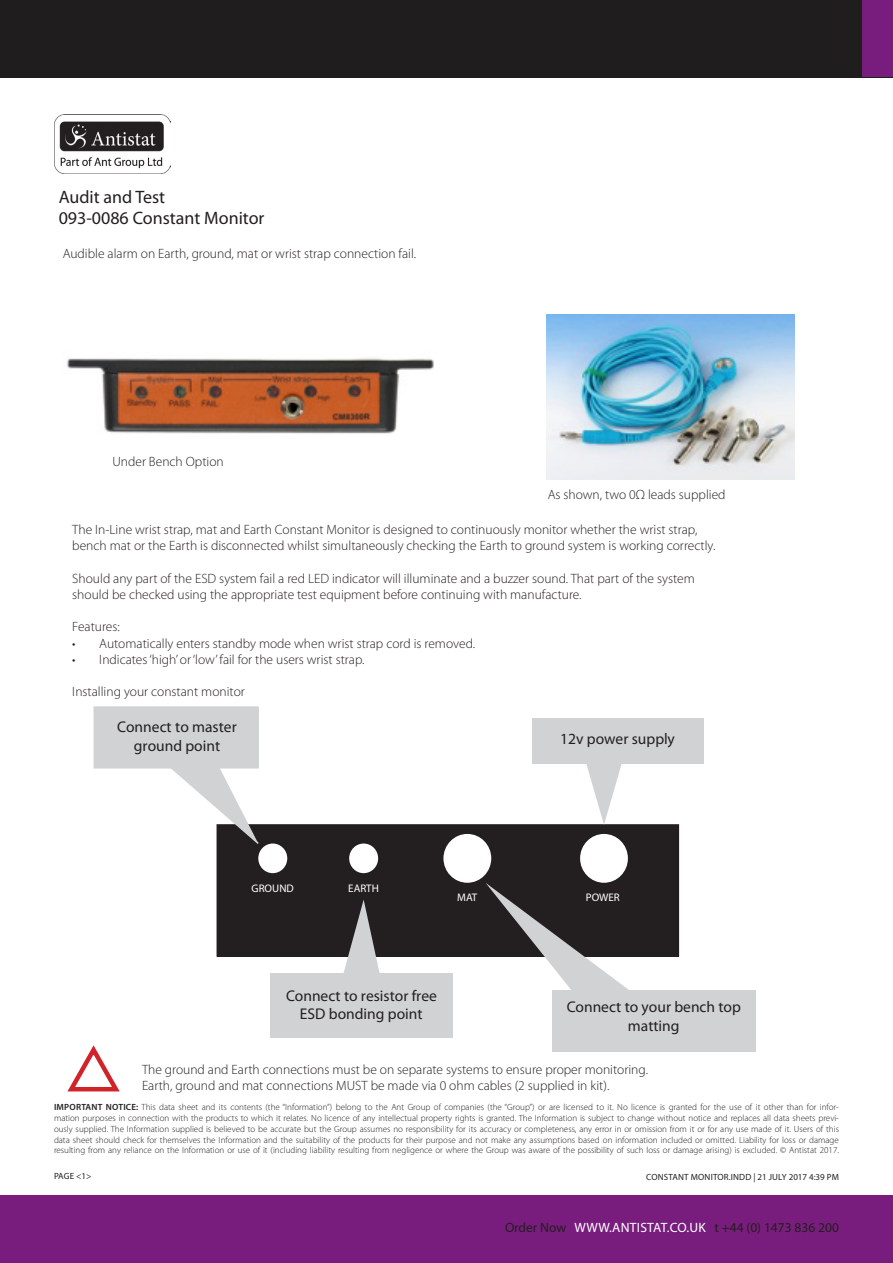
<style>
.page{position:relative;width:893px;height:1263px;background:#fff}
.page>*{position:absolute;margin:0;border:0;box-sizing:border-box;transform-origin:0 0}
.Heading_1{font:18px/21.6px "Myriad Pro";color:#231f20}
.t1{font:15.6px/18.6px "Myriad Pro";color:#231f20;text-align:center}
.General_Text{font:300 13.5px/16.2px "Myriad Pro";color:#231f20}
.Footer_Left{font:13.5px "Myriad Pro";color:#231f20}
.t2{font:10.95px "Myriad Pro";color:#fff}
.t3{font:300 9px/10.8px "Myriad Pro";color:#231f20;text-align:justify}
.t4{font:9px "Myriad Pro";color:#231f20}
.s1{font-weight:600}
.s2{color:#fff}
</style>
<div class="page">
<div style="left:0;top:0;width:893px;height:77px;background:#201d1e"></div>
<div style="left:0;top:1195px;width:893px;height:68px;background:#781d7d"></div>
<div style="left:863px;top:1px;width:30px;height:76px;background:#781d7d"></div>
<img style="left:54px;top:115px;width:117px;height:58px">
<img style="left:66px;top:358px;width:368px;height:76px">
<img style="left:547px;top:314px;width:247px;height:165px">
<div style="left:552px;top:989px;width:203px;height:62px;background:#d1d2d4"></div>
<div style="left:270px;top:973px;width:182px;height:65px;background:#d1d2d4"></div>
<div style="left:94px;top:706px;width:165px;height:62px;background:#d1d2d4;border:2px solid #d1d2d4"></div>
<div style="left:217px;top:825px;width:461px;height:131px;background:#231f20"></div>
<div style="left:217px;top:824px;width:462px;height:133px;border:2px solid #231f20"></div>
<div style="left:443px;top:834px;width:48px;height:49px;background:#fff;border-radius:50%"></div>
<div style="left:580px;top:834px;width:48px;height:49px;background:#fff;border-radius:50%"></div>
<div style="left:349px;top:843px;width:29px;height:30px;background:#fff;border-radius:50%"></div>
<div style="left:258px;top:843px;width:29px;height:30px;background:#fff;border-radius:50%"></div>
<svg style="left:485px;top:883px;width:175px;height:107px"></svg>
<svg style="left:168px;top:761px;width:92px;height:84px"></svg>
<svg style="left:341px;top:900px;width:41px;height:73px"></svg>
<div style="left:532px;top:719px;width:171px;height:45px;background:#d1d2d4"></div>
<svg style="left:586px;top:764px;width:36px;height:61px"></svg>
<svg style="left:67px;top:1045px;width:53px;height:47px"></svg>
<p class="Heading_1" style="left:59px;top:186px;width:207px">Audit and Test<br>093-0086 Constant Monitor</p>
<p class="General_Text" style="left:63px;top:245px;width:355px">Audible alarm on Earth, ground, mat or wrist strap connection fail.</p>
<p class="General_Text" style="left:112px;top:453px;width:113px">Under Bench Option</p>
<p class="General_Text" style="left:548px;top:486px;width:179px">As shown, two 0Ω leads supplied</p>
<p class="General_Text" style="left:72px;top:521px;width:645px">The In-Line wrist strap, mat and Earth Constant Monitor is designed to continuously monitor whether the wrist strap, bench mat or the Earth is disconnected whilst simultaneously checking the Earth to ground system is working correctly.</p>
<p class="General_Text" style="left:72px;top:570px;width:624px">Should any part of the ESD system fail a red LED indicator will illuminate and a buzzer sound. That part of the system should be checked using the appropriate test equipment before continuing with manufacture.</p>
<p class="General_Text" style="left:72px;top:619px;width:49px">Features:</p>
<p class="General_Text" style="left:72px;top:635px;width:404px">• Automatically enters standby mode when wrist strap cord is removed.</p>
<p class="General_Text" style="left:72px;top:651px;width:294px">• Indicates ‘high’ or ‘low’ fail for the users wrist strap.</p>
<p class="General_Text" style="left:72px;top:683px;width:174px">Installing your constant monitor</p>
<h2 class="t1" style="left:117px;top:717px;width:121px">Connect to master ground point</h2>
<h2 class="t1" style="left:560px;top:729px;width:116px">12v power supply</h2>
<p class="t2" style="left:252px;top:882px;width:44px">GrOUNd</p>
<p class="t2" style="left:348px;top:882px;width:32px">EArTH</p>
<p class="t2" style="left:457px;top:891px;width:22px">mAT</p>
<p class="t2" style="left:586px;top:891px;width:36px">POWEr</p>
<h2 class="t1" style="left:286px;top:986px;width:152px">Connect to resistor free<br>ESd bonding point</h2>
<h2 class="t1" style="left:567px;top:997px;width:176px">Connect to your bench top matting</h2>
<p class="General_Text" style="left:142px;top:1061px;width:507px">The ground and Earth connections must be on separate systems to ensure proper monitoring.</p>
<p class="General_Text" style="left:142px;top:1077px;width:469px">Earth, ground and mat connections MUST be made via 0 ohm cables (2 supplied in kit).</p>
<p class="t3" style="left:54px;top:1102px;width:786px"><span class="s1">IMPORTANT NOTICE:</span> This data sheet and its contents (the “Information”) belong to the Ant Group of companies (the “Group”) or are licensed to it. No licence is granted for the use of it other than for infor&shy;mation purposes in connection with the products to which it relates. No licence of any intellectual property rights is granted. The Information is subject to change without notice and replaces all data sheets previ&shy;ously supplied. The Information supplied is believed to be accurate but the Group assumes no responsibility for its accuracy or completeness, any error in or omission from it or for any use made of it. Users of this data sheet should check for themselves the Information and the suitability of the products for their purpose and not make any assumptions based on information included or omitted. Liability for loss or damage resulting from any reliance on the Information or use of it (including liability resulting from negligence or where the Group was aware of the possibility of such loss or damage arising) is excluded. © Antistat 2017.</p>
<p class="t4" style="left:54px;top:1170px;width:39px">PAGE &lt;1&gt;</p>
<p class="t4" style="left:646px;top:1171px;width:12px">Constant</p>
<p class="t4" style="left:691px;top:1171px;width:14px">monito</p>
<p class="t4" style="left:724px;top:1171px;width:115px">r.in dd | 21 Ju ly 2017 4:39 PM</p>
<p class="Footer_Left" style="left:505px;top:1219px;width:335px">Order Now <span class="s2">WWW.ANTISTAT.CO.UK</span> t +44 (0) 1473 836 200</p>
</div>
